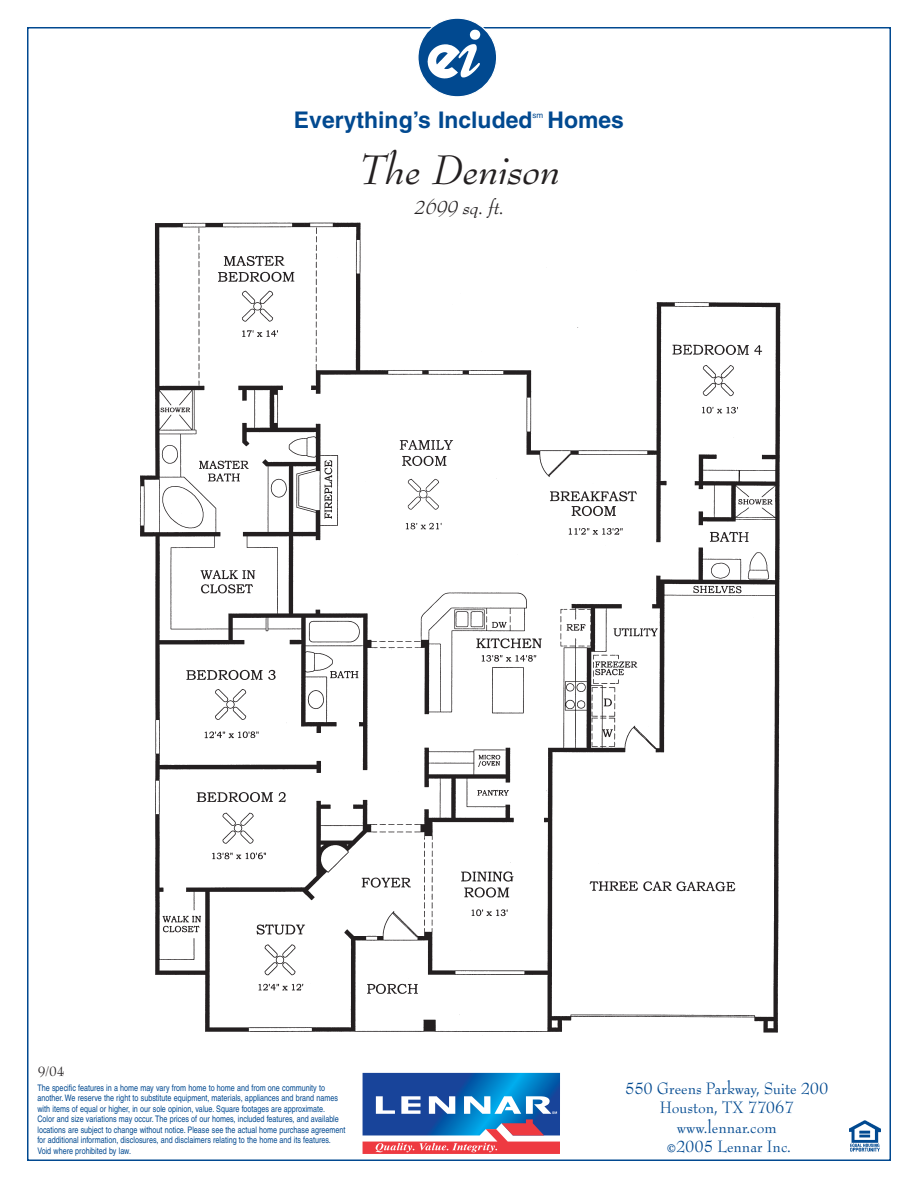
<style>
.page{position:relative;width:918px;height:1188px;background:#fff}
.page>*{position:absolute;margin:0;border:0;box-sizing:border-box;transform-origin:0 0}
.t1{font:italic 45px "Bernhard Modern";color:#231f20}
.t2{font:700 22.95px "Helvetica";color:#014990}
.t3{font:italic 21px "Bernhard Modern";color:#231f20}
.t4{font:18px/19.5px "Bernhard Modern";color:#014990;text-align:center;scale:.94 1}
.t5{font:15px "Bernhard Modern";color:#231f20;scale:.94 1}
.t6{font:9px/10.5px "Helvetica";color:#014990;scale:.8 1}
.t7{font:8.1px "Helvetica";color:#014990}
</style>
<div class="page">
<img style="left:139px;top:222px;width:642px;height:811px">
<svg style="left:363px;top:1073px;width:197px;height:81px"></svg>
<img style="left:850px;top:1120px;width:30px;height:32px">
<div style="left:418px;top:18px;width:79px;height:79px;background:#014990;border-radius:50%"></div>
<div style="left:417px;top:18px;width:80px;height:79px;border:1px solid #fff;border-radius:50%"></div>
<svg style="left:428px;top:30px;width:52px;height:48px"></svg>
<h2 class="t2" style="left:294px;top:111px;width:240px">Everything’s Included</h2>
<p class="t7" style="left:532px;top:112px;width:12px">sm</p>
<h2 class="t2" style="left:547px;top:111px;width:78px">Homes</h2>
<h1 class="t1" style="left:358px;top:150px;width:203px">The Denison</h1>
<h3 class="t3" style="left:414px;top:198px;width:91px">2699 sq. ft.</h3>
<h3 class="t5" style="left:38px;top:1064px;width:30px">9/04</h3>
<p class="t6" style="left:37px;top:1083px;width:387px">The specific features in a home may vary from home to home and from one community to another. We reserve the right to substitute equipment, materials, appliances and brand names with items of equal or higher, in our sole opinion, value. Square footages are approximate.<br>Color and size variations may occur. The prices of our homes, included features, and available locations are subject to change without notice. Please see the actual home purchase agreement for additional information, disclosures, and disclaimers relating to the home and its features.<br>Void where prohibited by law.</p>
<h3 class="t4" style="left:625px;top:1079px;width:218px">550 Greens Parkway, Suite 200<br>Houston, TX 77067 www.lennar.com<br>©2005 Lennar Inc.</h3>
</div>
